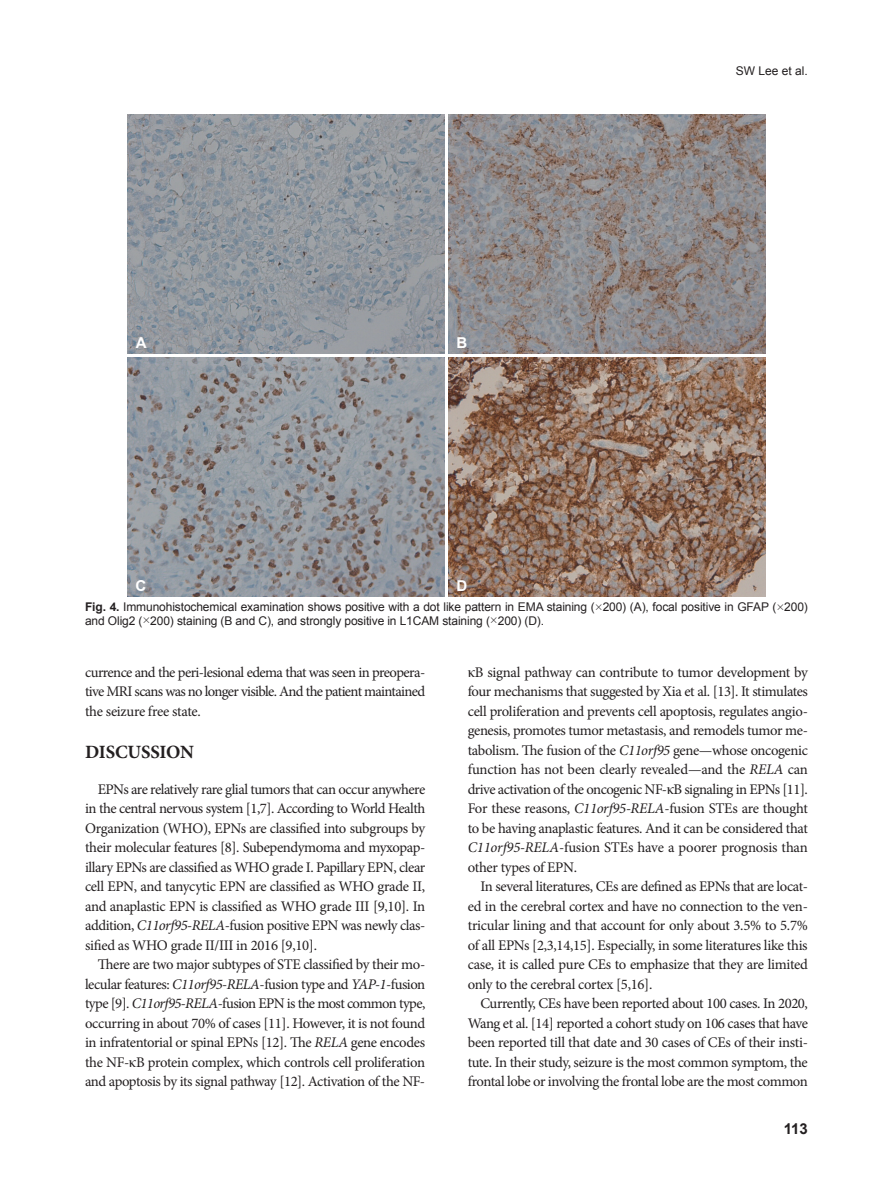
<style>
.page{position:relative;width:893px;height:1191px;background:#fff}
.page>*{position:absolute;margin:0;border:0;box-sizing:border-box;transform-origin:0 0}
.t1{font:700 18.75px "Minion Pro";letter-spacing:-.01em;color:#231f20}
.t2{font:700 15px "Arial";color:#fff}
.t3{font:700 15px "Arial";color:#231f20}
.t4{font:14.7px/19.5px "Minion Pro";letter-spacing:-.03em;color:#231f20;text-align:justify}
.t5{font:12px/13.5px "Arial";letter-spacing:-.01em;color:#231f20}
.s1{font-weight:700}
.s2{font-family:"Garamond"}
.s3{font-style:italic}
.s4{font-family:"Times New Roman"}
</style>
<div class="page">
<img style="left:128px;top:115px;width:316px;height:238px">
<img style="left:128px;top:358px;width:316px;height:238px">
<img style="left:449px;top:115px;width:316px;height:238px">
<img style="left:449px;top:358px;width:316px;height:238px">
<p class="t2" style="left:136px;top:333px;width:12px">A</p>
<p class="t2" style="left:135px;top:576px;width:12px">C</p>
<p class="t2" style="left:457px;top:333px;width:12px">B</p>
<p class="t2" style="left:457px;top:576px;width:12px">D</p>
<p class="t5" style="left:736px;top:64px;width:74px">SW Lee et al.</p>
<p class="t5" style="left:85px;top:600px;width:724px"><span class="s1">Fig. 4.</span> Immunohistochemical examination shows positive with a dot like pattern in EMA staining (<span class="s2">×</span>200) (A), focal positive in GFAP (<span class="s2">×</span>200) and Olig2 (<span class="s2">×</span>200) staining (B and C), and strongly positive in L1CAM staining (<span class="s2">×</span>200) (D).</p>
<p class="t4" style="left:85px;top:662px;width:342px">currence and the peri-lesional edema that was seen in preopera&shy;tive MRI scans was no longer visible. And the patient maintained the seizure free state.</p>
<p class="t1" style="left:85px;top:739px;width:110px">DISCUSSION</p>
<p class="t4" style="left:85px;top:779px;width:342px;text-indent:13px">EPNs are relatively rare glial tumors that can occur anywhere in the central nervous system [1,7]. According to World Health Organization (WHO), EPNs are classified into subgroups by their molecular features [8]. Subependymoma and myxopap&shy;illary EPNs are classified as WHO grade I. Papillary EPN, clear cell EPN, and tanycytic EPN are classified as WHO grade II, and anaplastic EPN is classified as WHO grade III [9,10]. In addition, <span class="s3">C11orf95-RELA</span>-fusion positive EPN was newly clas&shy;sified as WHO grade II/III in 2016 [9,10].</p>
<p class="t4" style="left:85px;top:955px;width:342px;text-indent:13px">There are two major subtypes of STE classified by their mo&shy;lecular features: <span class="s3">C11orf95-RELA</span>-fusion type and <span class="s3">YAP-1</span>-fusion type [9]. <span class="s3">C11orf95-RELA</span>-fusion EPN is the most common type, occurring in about 70% of cases [11]. However, it is not found in infratentorial or spinal EPNs [12]. The <span class="s3">RELA</span> gene encodes the NF-<span class="s4">κ</span>B protein complex, which controls cell proliferation and apoptosis by its signal pathway [12]. Activation of the NF-</p>
<p class="t4" style="left:468px;top:662px;width:342px"><span class="s4">κ</span>B signal pathway can contribute to tumor development by four mechanisms that suggested by Xia et al. [13]. It stimulates cell proliferation and prevents cell apoptosis, regulates angio&shy;genesis, promotes tumor metastasis, and remodels tumor me&shy;tabolism. The fusion of the <span class="s3">C11orf95</span> gene—whose oncogenic function has not been clearly revealed—and the <span class="s3">RELA</span> can drive activation of the oncogenic NF-<span class="s4">κ</span>B signaling in EPNs [11].<br>For these reasons, <span class="s3">C11orf95-RELA</span>-fusion STEs are thought to be having anaplastic features. And it can be considered that <span class="s3">C11orf95-RELA</span>-fusion STEs have a poorer prognosis than other types of EPN.</p>
<p class="t4" style="left:468px;top:877px;width:342px;text-indent:13px">In several literatures, CEs are defined as EPNs that are locat&shy;ed in the cerebral cortex and have no connection to the ven&shy;tricular lining and that account for only about 3.5% to 5.7% of all EPNs [2,3,14,15]. Especially, in some literatures like this case, it is called pure CEs to emphasize that they are limited only to the cerebral cortex [5,16].</p>
<p class="t4" style="left:468px;top:994px;width:342px;text-indent:13px">Currently, CEs have been reported about 100 cases. In 2020, Wang et al. [14] reported a cohort study on 106 cases that have been reported till that date and 30 cases of CEs of their insti&shy;tute. In their study, seizure is the most common symptom, the frontal lobe or involving the frontal lobe are the most common</p>
<p class="t3" style="left:784px;top:1118px;width:26px">113</p>
</div>
